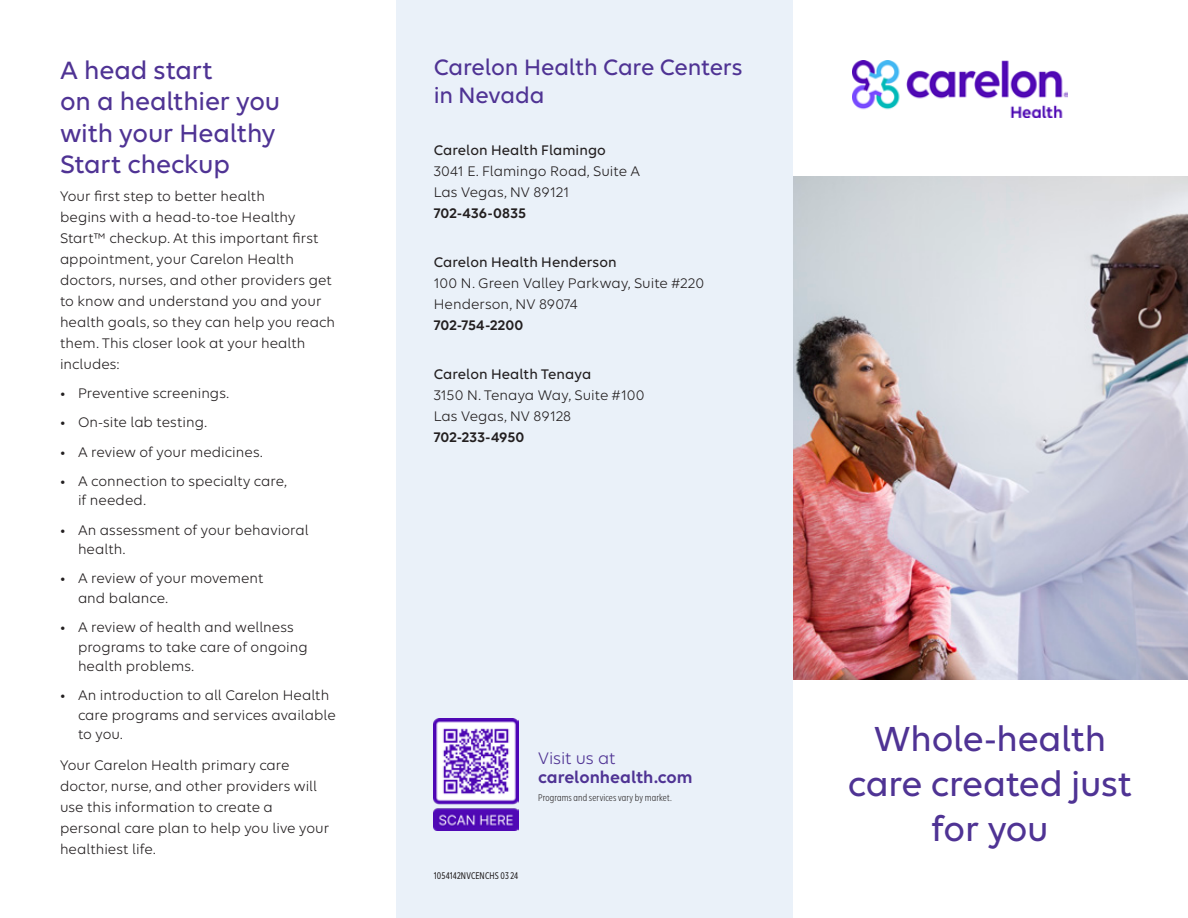
<style>
.page{position:relative;width:1188px;height:918px;background:#fff}
.page>*{position:absolute;margin:0;border:0;box-sizing:border-box;transform-origin:0 0}
.Headline_4{font:500 37.5px/45px "Elevance Sans";letter-spacing:-.01em;color:#4f3394;text-align:center}
.Subhead_1{font:500 27px/31.5px "Elevance Sans";letter-spacing:-.005em;color:#4f3394}
.Headline_5{font:500 24px/28.5px "Elevance Sans";letter-spacing:-.005em;color:#4f3394}
.Subhead_6{font:600 18px/19.5px "Elevance Sans";color:#4f3394}
.Body_10-13{font:15px/21px "Elevance Sans";letter-spacing:.005em;color:#231f20}
._10___Bullet_Level_1{font:15px/19.5px "Elevance Sans";letter-spacing:.005em;color:#231f20}
.Body_10-13-2{font:500 15px "Elevance Sans";letter-spacing:.005em;color:#231f20}
.Body_10-13-3{font:600 15px "Elevance Sans";letter-spacing:.005em;color:#231f20}
.Legal_3___No_Number{font:10.5px "Elevance Sans Condensed";letter-spacing:.01em;color:#231f20}
.Form_Number___Right{font:500 10.5px "Elevance Sans Condensed";letter-spacing:.015em;color:#231f20}
.s1{font-weight:400}
</style>
<div class="page">
<img style="left:792px;top:177px;width:396px;height:502px">
<div style="left:396px;top:0;width:396px;height:918px;background:#eaf1f9"></div>
<img style="left:433px;top:718px;width:86px;height:113px">
<img style="left:852px;top:61px;width:216px;height:56px">
<p class="Subhead_1" style="left:60px;top:53px;width:222px">A head start<br>on a healthier you with your Healthy<br>Start checkup</p>
<p class="Body_10-13" style="left:60px;top:185px;width:277px">Your first step to better health<br>begins with a head-to-toe Healthy Start™ checkup. At this important first appointment, your Carelon Health doctors, nurses, and other providers get to know and understand you and your health goals, so they can help you reach them. This closer look at your health includes:</p>
<p class="_10___Bullet_Level_1" style="left:60px;top:383px;width:170px">• Preventive screenings.</p>
<p class="_10___Bullet_Level_1" style="left:60px;top:412px;width:148px">• On-site lab testing.</p>
<p class="_10___Bullet_Level_1" style="left:60px;top:441px;width:204px">• A review of your medicines.</p>
<p class="_10___Bullet_Level_1" style="left:78px;top:471px;width:210px;text-indent:-18px">• A connection to specialty care, if needed.</p>
<p class="_10___Bullet_Level_1" style="left:78px;top:519px;width:232px;text-indent:-18px">• An assessment of your behavioral health.</p>
<p class="_10___Bullet_Level_1" style="left:78px;top:568px;width:187px;text-indent:-18px">• A review of your movement and balance.</p>
<p class="_10___Bullet_Level_1" style="left:78px;top:617px;width:231px;text-indent:-18px">• A review of health and wellness programs to take care of ongoing health problems.</p>
<p class="_10___Bullet_Level_1" style="left:78px;top:685px;width:259px;text-indent:-18px">• An introduction to all Carelon Health care programs and services available to you.</p>
<p class="Body_10-13" style="left:60px;top:754px;width:271px">Your Carelon Health primary care doctor, nurse, and other providers will use this information to create a personal care plan to help you live your healthiest life.</p>
<p class="Headline_5" style="left:434px;top:51px;width:310px">Carelon Health Care Centers in Nevada</p>
<p class="Body_10-13-2" style="left:434px;top:141px;width:174px">Carelon Health Flamingo</p>
<p class="Body_10-13" style="left:434px;top:160px;width:208px">3041 E. Flamingo Road, Suite A</p>
<p class="Body_10-13" style="left:434px;top:181px;width:137px">Las Vegas, NV 89121</p>
<p class="Body_10-13-3" style="left:434px;top:204px;width:94px">702-436-0835</p>
<p class="Body_10-13-2" style="left:434px;top:252px;width:184px">Carelon Health Henderson</p>
<p class="Body_10-13" style="left:434px;top:272px;width:272px">100 N. Green Valley Parkway, Suite #220</p>
<p class="Body_10-13" style="left:434px;top:293px;width:146px">Henderson, NV 89074</p>
<p class="Body_10-13-3" style="left:434px;top:316px;width:91px">702-754-2200</p>
<p class="Body_10-13-2" style="left:434px;top:364px;width:159px">Carelon Health Tenaya</p>
<p class="Body_10-13" style="left:434px;top:384px;width:212px">3150 N. Tenaya Way, Suite #100</p>
<p class="Body_10-13" style="left:434px;top:405px;width:139px">Las Vegas, NV 89128</p>
<p class="Body_10-13-3" style="left:434px;top:428px;width:92px">702-233-4950</p>
<h1 class="Subhead_6" style="left:538px;top:748px;width:156px"><span class="s1">Visit us at </span>carelonhealth.com</h1>
<h1 class="Legal_3___No_Number" style="left:538px;top:791px;width:135px">Programs and services vary by market.</h1>
<p class="Form_Number___Right" style="left:434px;top:869px;width:86px">1054142NVCENCHS 03 24</p>
<p class="Headline_4" style="left:848px;top:714px;width:286px">Whole-health care created just for you</p>
</div>
